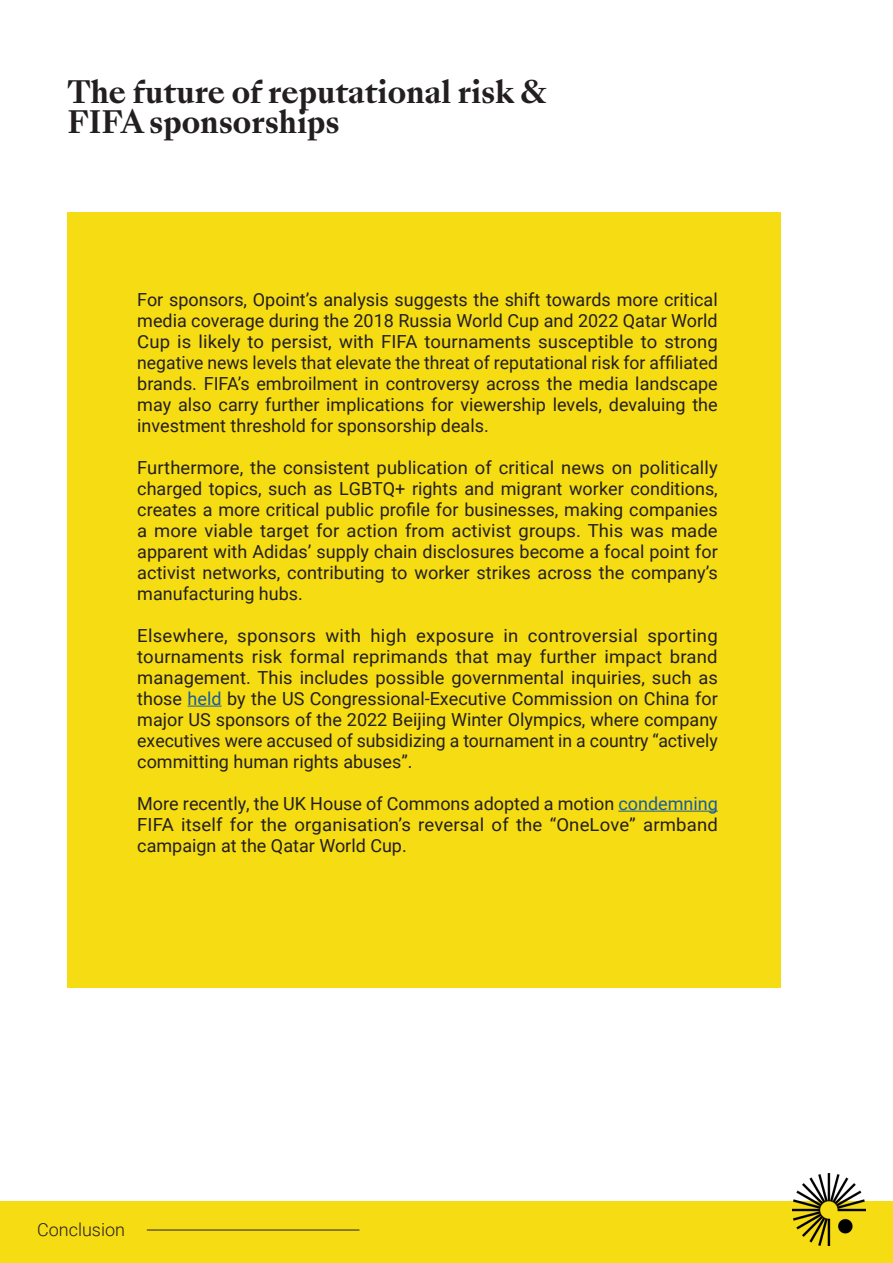
<style>
.page{position:relative;width:893px;height:1263px;background:#fff}
.page>*{position:absolute;margin:0;border:0;box-sizing:border-box;transform-origin:0 0}
.Subheading{font:700 30px/30px "Sang Bleu Kingdom";color:#231f20}
.Paragraph_Style_1{font:18px/21px "Roboto";color:#231f20;text-align:justify}
.t1{font:300 18px "Roboto";color:#231f20}
.s1{color:#175d9e}
</style>
<div class="page">
<div style="left:0;top:1202px;width:892px;height:61px;background:#f6dc13"></div>
<hr style="left:147px;top:1229px;width:212px;height:1px;background:#231f20">
<img style="left:793px;top:1173px;width:73px;height:73px">
<div style="left:68px;top:213px;width:713px;height:775px;background:#f6dc13"></div>
<hr style="left:188px;top:706px;width:34px;height:1px;background:#175d9e">
<hr style="left:618px;top:811px;width:100px;height:1px;background:#175d9e">
<p class="Subheading" style="left:68px;top:77px;width:481px">The future of reputational risk &amp;<br>FIFA sponsorships</p>
<p class="Paragraph_Style_1" style="left:137px;top:288px;width:582px">For sponsors, Opoint’s analysis suggests the shift towards more critical media coverage during the 2018 Russia World Cup and 2022 Qatar World Cup is likely to persist, with FIFA tournaments susceptible to strong negative news levels that elevate the threat of reputational risk for affiliated brands. FIFA’s embroilment in controversy across the media landscape may also carry further implications for viewership levels, devaluing the investment threshold for sponsorship deals.</p>
<p class="Paragraph_Style_1" style="left:137px;top:456px;width:582px">Furthermore, the consistent publication of critical news on politically charged topics, such as LGBTQ+ rights and migrant worker conditions, creates a more critical public profile for businesses, making companies a more viable target for action from activist groups. This was made apparent with Adidas’ supply chain disclosures become a focal point for activist networks, contributing to worker strikes across the company’s manufacturing hubs.</p>
<p class="Paragraph_Style_1" style="left:137px;top:624px;width:582px">Elsewhere, sponsors with high exposure in controversial sporting tournaments risk formal reprimands that may further impact brand management. This includes possible governmental inquiries, such as those <span class="s1">held</span> by the US Congressional-Executive Commission on China for major US sponsors of the 2022 Beijing Winter Olympics, where company executives were accused of subsidizing a tournament in a country “actively committing human rights abuses”.</p>
<p class="Paragraph_Style_1" style="left:137px;top:792px;width:582px">More recently, the UK House of Commons adopted a motion <span class="s1">condemning </span>FIFA itself for the organisation’s reversal of the “OneLove” armband campaign at the Qatar World Cup.</p>
<p class="t1" style="left:37px;top:1217px;width:89px">Conclusion</p>
</div>
